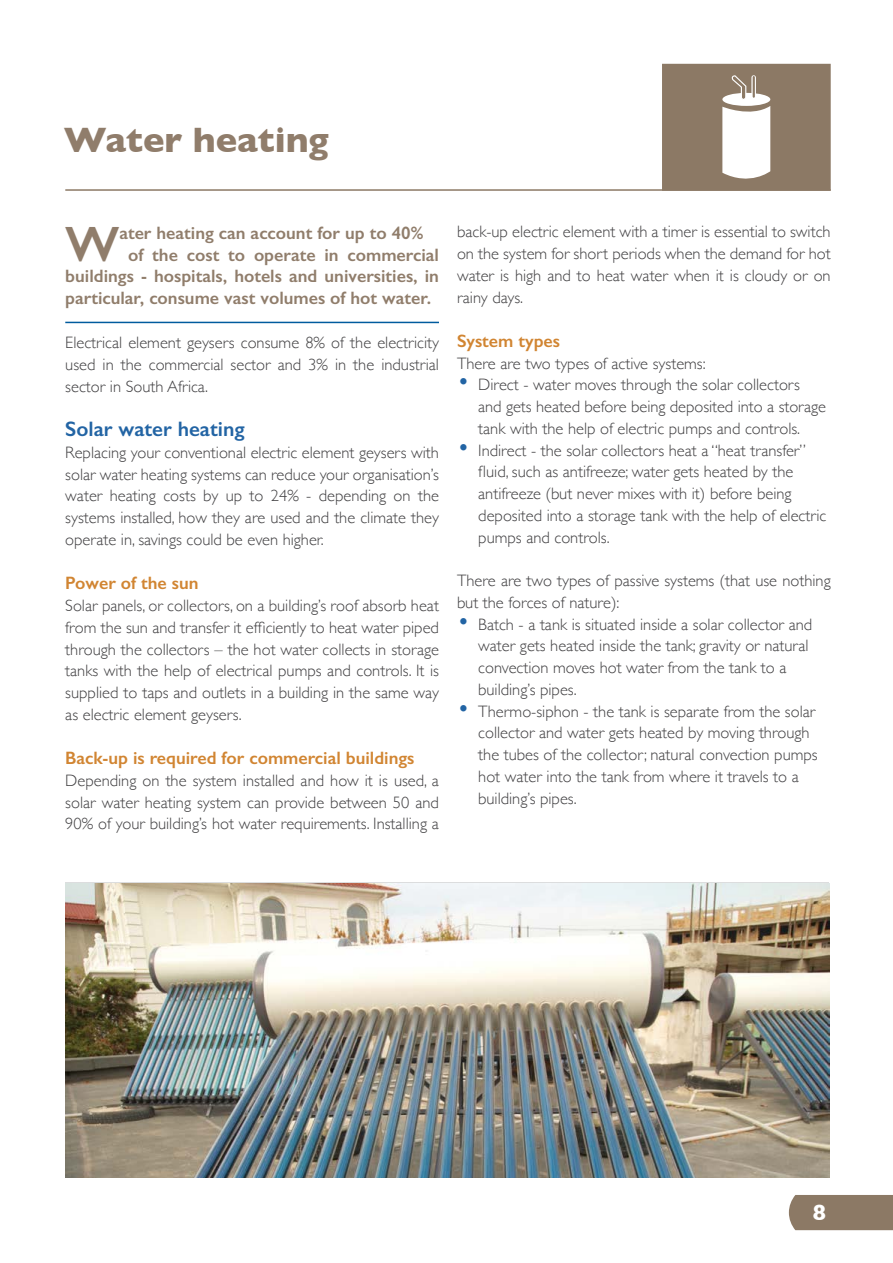
<style>
.page{position:relative;width:893px;height:1263px;background:#fff}
.page>*{position:absolute;margin:0;border:0;box-sizing:border-box;transform-origin:0 0}
.t1{font:600 49.95px "Gill Sans";color:#907d6b}
.t2{font:700 36px "Gill Sans";color:#907d6b}
.t3{font:700 22.35px "Gill Sans";color:#fff}
.t4{font:600 21px "Gill Sans";color:#2264a4}
.t5{font:600 18px "Gill Sans";color:#907d6b}
.t6{font:600 18px "Gill Sans";color:#d18532}
.t7{font:300 16.5px/21.8px "Gill Sans";color:#414042;text-align:justify}
.s1{font-size:25.5px;color:#2264a4}
</style>
<div class="page">
<hr style="left:65px;top:189px;width:766px;height:2px;background:#8c7965">
<div style="left:662px;top:64px;width:169px;height:127px;background:#8c7965"></div>
<div style="left:789px;top:1195px;width:104px;height:35px;background:#8c7965"></div>
<svg style="left:722px;top:75px;width:48px;height:104px"></svg>
<img style="left:65px;top:883px;width:764px;height:295px">
<hr style="left:65px;top:322px;width:374px;height:1px;background:#005b9e">
<h2 class="t2" style="left:64px;top:119px;width:267px">Water heating</h2>
<h1 class="t1" style="left:65px;top:214px;width:56px">W</h1>
<p class="t5" style="left:119px;top:222px;width:305px">ater heating can account for up to 40%</p>
<p class="t5" style="left:128px;top:244px;width:312px">of the cost to operate in commercial</p>
<p class="t5" style="left:65px;top:265px;width:375px">buildings - hospitals, hotels and universities, in</p>
<p class="t5" style="left:65px;top:287px;width:367px">particular, consume vast volumes of hot water.</p>
<p class="t7" style="left:65px;top:331px;width:375px">Electrical element geysers consume 8% of the electricity used in the commercial sector and 3% in the industrial sector in South Africa.</p>
<p class="t4" style="left:65px;top:416px;width:181px">Solar water heating</p>
<p class="t7" style="left:65px;top:441px;width:375px">Replacing your conventional electric element geysers with solar water heating systems can reduce your organisation’s water heating costs by up to 24% - depending on the systems installed, how they are used and the climate they operate in, savings could be even higher.</p>
<p class="t6" style="left:65px;top:572px;width:135px">Power of the sun</p>
<p class="t7" style="left:65px;top:594px;width:375px">Solar panels, or collectors, on a building’s roof absorb heat from the sun and transfer it efficiently to heat water piped through the collectors – the hot water collects in storage tanks with the help of electrical pumps and controls. It is supplied to taps and outlets in a building in the same way as electric element geysers.</p>
<p class="t6" style="left:65px;top:747px;width:351px">Back-up is required for commercial buildings</p>
<p class="t7" style="left:65px;top:769px;width:375px">Depending on the system installed and how it is used, a solar water heating system can provide between 50 and 90% of your building’s hot water requirements. Installing a</p>
<p class="t7" style="left:457px;top:220px;width:375px">back-up electric element with a timer is essential to switch on the system for short periods when the demand for hot water is high and to heat water when it is cloudy or on rainy days.</p>
<p class="t6" style="left:457px;top:330px;width:105px">System types</p>
<p class="t7" style="left:457px;top:351px;width:250px">There are two types of active systems:</p>
<p class="t7" style="left:478px;top:373px;width:349px;text-align:left;text-indent:-21px"><span class="s1">•</span> Direct - water moves through the solar collectors and gets heated before being deposited into a storage tank with the help of electric pumps and controls.</p>
<p class="t7" style="left:478px;top:438px;width:350px;text-align:left;text-indent:-21px"><span class="s1">•</span> Indirect - the solar collectors heat a “heat transfer” fluid, such as antifreeze; water gets heated by the antifreeze (but never mixes with it) before being deposited into a storage tank with the help of electric pumps and controls.</p>
<p class="t7" style="left:457px;top:569px;width:375px">There are two types of passive systems (that use nothing but the forces of nature):</p>
<p class="t7" style="left:478px;top:612px;width:335px;text-align:left;text-indent:-21px"><span class="s1">•</span> Batch - a tank is situated inside a solar collector and water gets heated inside the tank; gravity or natural convection moves hot water from the tank to a building’s pipes.</p>
<p class="t7" style="left:478px;top:699px;width:341px;text-align:left;text-indent:-21px"><span class="s1">•</span> Thermo-siphon - the tank is separate from the solar collector and water gets heated by moving through the tubes of the collector; natural convection pumps hot water into the tank from where it travels to a building’s pipes.</p>
<h3 class="t3" style="left:813px;top:1199px;width:15px">8</h3>
</div>
